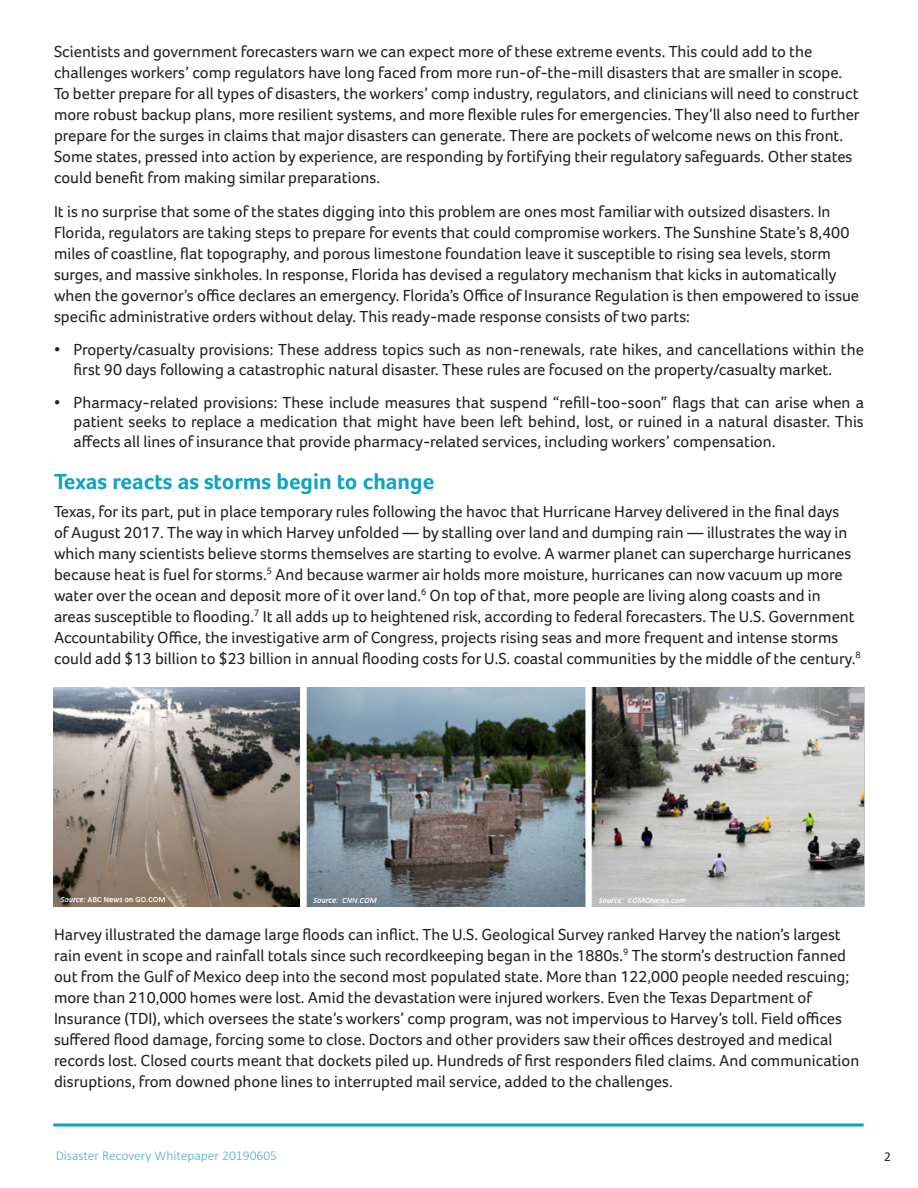
<style>
.page{position:relative;width:918px;height:1188px;background:#fff}
.page>*{position:absolute;margin:0;border:0;box-sizing:border-box;transform-origin:0 0}
.Paragraph_Head{font:700 22.5px "Foco";color:#0ba2c3}
.Body{font:16.5px/21px "Foco";color:#231f20}
.t1{font:300 13.5px "Calibri";color:#4aabc7}
.t2{font:13.5px "Calibri";color:#231f20}
</style>
<div class="page">
<hr style="left:53px;top:1124px;width:811px;height:3px;background:#0ba2c3">
<img style="left:54px;top:688px;width:811px;height:218px">
<p class="Body" style="left:54px;top:41px;width:807px">Scientists and government forecasters warn we can expect more of these extreme events. This could add to the challenges workers’ comp regulators have long faced from more run-of-the-mill disasters that are smaller in scope.<br>To better prepare for all types of disasters, the workers’ comp industry, regulators, and clinicians will need to construct more robust backup plans, more resilient systems, and more flexible rules for emergencies. They’ll also need to further prepare for the surges in claims that major disasters can generate. There are pockets of welcome news on this front.<br>Some states, pressed into action by experience, are responding by fortifying their regulatory safeguards. Other states could benefit from making similar preparations.</p>
<p class="Body" style="left:54px;top:201px;width:807px">It is no surprise that some of the states digging into this problem are ones most familiar with outsized disasters. In Florida, regulators are taking steps to prepare for events that could compromise workers. The Sunshine State’s 8,400 miles of coastline, flat topography, and porous limestone foundation leave it susceptible to rising sea levels, storm surges, and massive sinkholes. In response, Florida has devised a regulatory mechanism that kicks in automatically when the governor’s office declares an emergency. Florida’s Office of Insurance Regulation is then empowered to issue specific administrative orders without delay. This ready-made response consists of two parts:</p>
<p class="Body" style="left:74px;top:340px;width:792px;line-height:19.5px;text-indent:-20px">• Property/casualty provisions: These address topics such as non-renewals, rate hikes, and cancellations within the first 90 days following a catastrophic natural disaster. These rules are focused on the property/casualty market.</p>
<p class="Body" style="left:74px;top:392px;width:792px;line-height:19.5px;text-align:justify;text-indent:-20px">• Pharmacy-related provisions: These include measures that suspend “refill-too-soon” flags that can arise when a patient seeks to replace a medication that might have been left behind, lost, or ruined in a natural disaster. This affects all lines of insurance that provide pharmacy-related services, including workers’ compensation.</p>
<p class="Paragraph_Head" style="left:54px;top:468px;width:382px">Texas reacts as storms begin to change</p>
<p class="Body" style="left:54px;top:500px;width:808px">Texas, for its part, put in place temporary rules following the havoc that Hurricane Harvey delivered in the final days<br>of August 2017. The way in which Harvey unfolded — by stalling over land and dumping rain — illustrates the way in which many scientists believe storms themselves are starting to evolve. A warmer planet can supercharge hurricanes because heat is fuel for storms.<sup>5</sup> And because warmer air holds more moisture, hurricanes can now vacuum up more water over the ocean and deposit more of it over land.<sup>6</sup> On top of that, more people are living along coasts and in areas susceptible to flooding.<sup>7</sup> It all adds up to heightened risk, according to federal forecasters. The U.S. Government Accountability Office, the investigative arm of Congress, projects rising seas and more frequent and intense storms could add $13 billion to $23 billion in annual flooding costs for U.S. coastal communities by the middle of the century.<sup>8</sup></p>
<p class="Body" style="left:54px;top:923px;width:807px">Harvey illustrated the damage large floods can inflict. The U.S. Geological Survey ranked Harvey the nation’s largest rain event in scope and rainfall totals since such recordkeeping began in the 1880s.<sup>9</sup> The storm’s destruction fanned out from the Gulf of Mexico deep into the second most populated state. More than 122,000 people needed rescuing; more than 210,000 homes were lost. Amid the devastation were injured workers. Even the Texas Department of Insurance (TDI), which oversees the state’s workers’ comp program, was not impervious to Harvey’s toll. Field offices suffered flood damage, forcing some to close. Doctors and other providers saw their offices destroyed and medical records lost. Closed courts meant that dockets piled up. Hundreds of first responders filed claims. And communication disruptions, from downed phone lines to interrupted mail service, added to the challenges.</p>
<p class="t1" style="left:56px;top:1147px;width:223px">Disaster Recovery Whitepaper 20190605</p>
<p class="t2" style="left:884px;top:1147px;width:8px">2</p>
</div>
